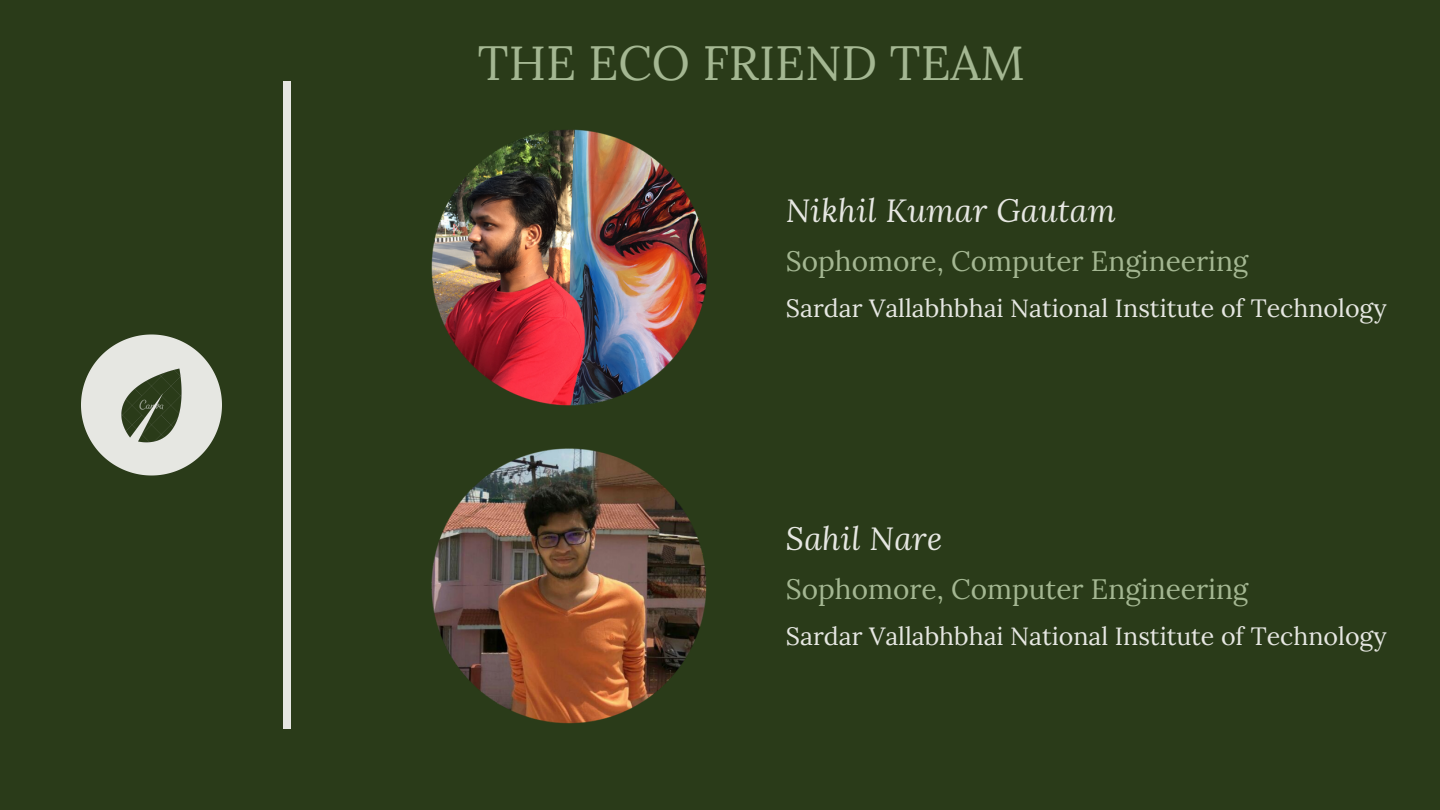
<style>
.page{position:relative;width:1440px;height:810px;background:#2a3b19}
.page>*{position:absolute;margin:0;border:0;box-sizing:border-box;transform-origin:0 0}
.t1{font:48px "Lora";color:#a4b792}
.t2{font:italic 32px "Lora";letter-spacing:.01em;color:#e6e7e2}
.t3{font:28px "Lora";color:#a4b792}
.t4{font:25px "Lora";color:#e6e7e2}
</style>
<div class="page">
<div style="left:284px;top:81px;width:7px;height:648px;background:#e6e7e2"></div>
<svg style="left:81px;top:335px;width:141px;height:141px"></svg>
<img style="left:104px;top:357px;width:96px;height:96px">
<img style="left:431px;top:129px;width:276px;height:276px">
<img style="left:431px;top:448px;width:276px;height:275px">
<h1 class="t1" style="left:478px;top:32px;width:548px">THE ECO FRIEND TEAM</h1>
<p class="t2" style="left:786px;top:189px;width:331px">Nikhil Kumar Gautam</p>
<p class="t3" style="left:786px;top:243px;width:464px">Sophomore, Computer Engineering</p>
<p class="t4" style="left:786px;top:292px;width:602px">Sardar Vallabhbhai National Institute of Technology</p>
<p class="t2" style="left:786px;top:517px;width:158px">Sahil Nare</p>
<p class="t3" style="left:786px;top:571px;width:464px">Sophomore, Computer Engineering</p>
<p class="t4" style="left:786px;top:620px;width:602px">Sardar Vallabhbhai National Institute of Technology</p>
</div>
